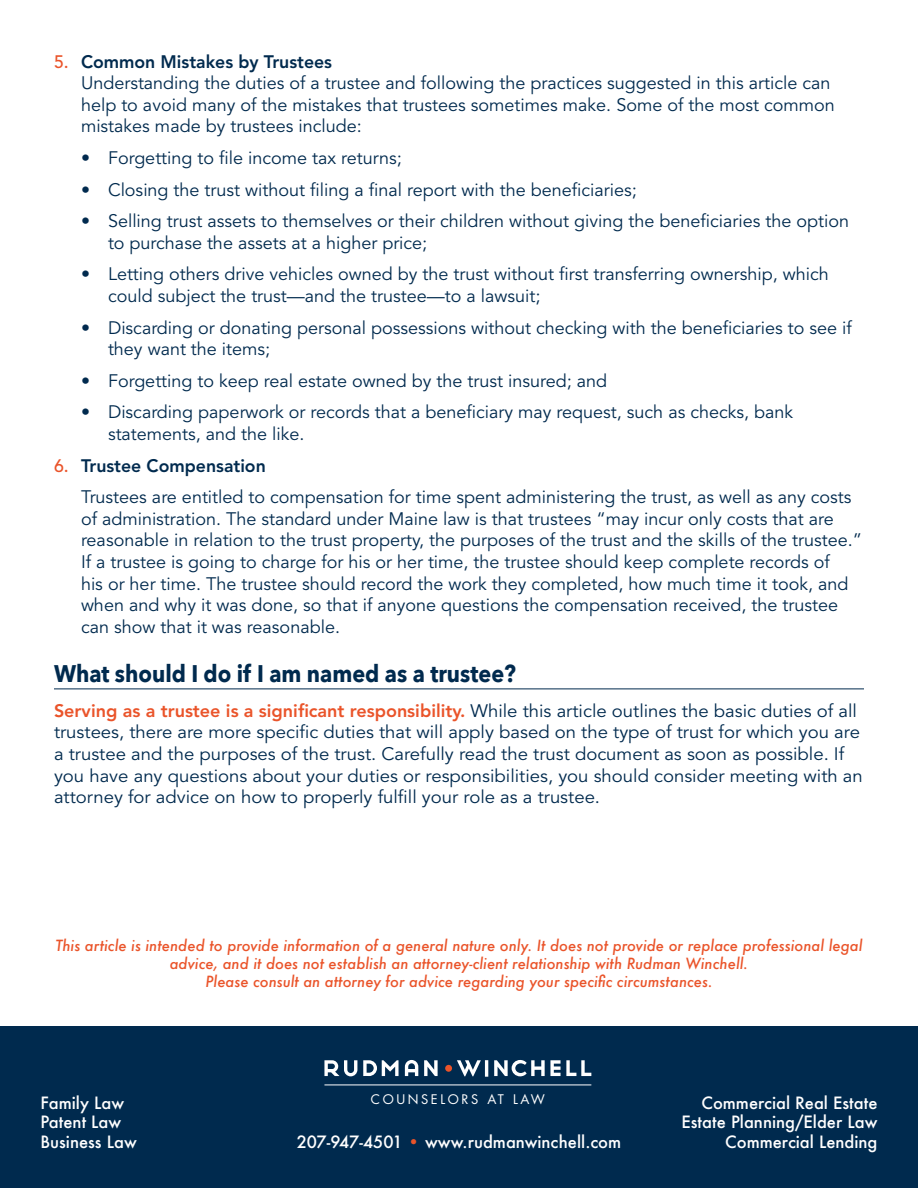
<style>
.page{position:relative;width:918px;height:1188px;background:#fff}
.page>*{position:absolute;margin:0;border:0;box-sizing:border-box;transform-origin:0 0}
.Speaker_name{font:700 24px "Avenir Next";color:#002a4e;scale:.9 1}
.bullet{font:18px/21.6px "Avenir LT Std";color:#002a4e}
.bullet-2{font:800 18px "Avenir LT Std";color:#002a4e}
.t1{font:500 16.5px/19.8px "Futura";color:#fff}
.t2{font:italic 500 15px/18px "Futura";color:#ea542a;text-align:center}
.t3{font:12.9px "Futura";letter-spacing:.2em;color:#fff}
.s1{font-weight:500;color:#ea542a}
.s2{font-weight:800}
.s3{font-weight:800;color:#ea542a}
.s4{color:#ea542a}
</style>
<div class="page">
<div style="left:0;top:1026px;width:918px;height:162px;background:#002a4e"></div>
<svg style="left:324px;top:1060px;width:267px;height:17px"></svg>
<div style="left:445px;top:1065px;width:7px;height:7px;background:#ea542a;border-radius:50%"></div>
<hr style="left:324px;top:1085px;width:267px;height:1px;background:#fff">
<hr style="left:54px;top:689px;width:810px;height:1px;background:#002a4e">
<p class="bullet" style="left:81px;top:51px;width:755px;text-indent:-27px"><span class="s1">5.</span> <span class="s2">Common Mistakes by Trustees<br></span>Understanding the duties of a trustee and following the practices suggested in this article can help to avoid many of the mistakes that trustees sometimes make. Some of the most common mistakes made by trustees include:</p>
<p class="bullet" style="left:81px;top:148px;width:322px">• Forgetting to file income tax returns;</p>
<p class="bullet" style="left:81px;top:179px;width:557px">• Closing the trust without filing a final report with the beneficiaries;</p>
<p class="bullet" style="left:108px;top:211px;width:743px;text-indent:-27px">• Selling trust assets to themselves or their children without giving the beneficiaries the option to purchase the assets at a higher price;</p>
<p class="bullet" style="left:108px;top:264px;width:722px;text-indent:-27px">• Letting others drive vehicles owned by the trust without first transferring ownership, which could subject the trust—and the trustee—to a lawsuit;</p>
<p class="bullet" style="left:108px;top:317px;width:745px;text-indent:-27px">• Discarding or donating personal possessions without checking with the beneficiaries to see if they want the items;</p>
<p class="bullet" style="left:81px;top:370px;width:528px">• Forgetting to keep real estate owned by the trust insured; and</p>
<p class="bullet" style="left:108px;top:402px;width:687px;text-indent:-27px">• Discarding paperwork or records that a beneficiary may request, such as checks, bank statements, and the like.</p>
<p class="bullet-2" style="left:54px;top:455px;width:213px"><span class="s1">6.</span> Trustee Compensation</p>
<p class="bullet" style="left:81px;top:487px;width:783px">Trustees are entitled to compensation for time spent administering the trust, as well as any costs of administration. The standard under Maine law is that trustees “may incur only costs that are reasonable in relation to the trust property, the purposes of the trust and the skills of the trustee.” If a trustee is going to charge for his or her time, the trustee should keep complete records of<br>his or her time. The trustee should record the work they completed, how much time it took, and when and why it was done, so that if anyone questions the compensation received, the trustee can show that it was reasonable.</p>
<p class="Speaker_name" style="left:54px;top:653px;width:515px">What should I do if I am named as a trustee?</p>
<p class="bullet" style="left:54px;top:700px;width:810px"><span class="s3">Serving as a trustee is a significant responsibility.</span> While this article outlines the basic duties of all trustees, there are more specific duties that will apply based on the type of trust for which you are a trustee and the purposes of the trust. Carefully read the trust document as soon as possible. If you have any questions about your duties or responsibilities, you should consider meeting with an attorney for advice on how to properly fulfill your role as a trustee.</p>
<p class="t2" style="left:55px;top:936px;width:809px">This article is intended to provide information of a general nature only. It does not provide or replace professional legal advice, and it does not establish an attorney-client relationship with Rudman Winchell.<br>Please consult an attorney for advice regarding your specific circumstances.</p>
<p class="t3" style="left:371px;top:1090px;width:176px">COUNSELORS AT LAW</p>
<p class="t1" style="left:40px;top:1092px;width:98px">Family Law<br>Patent Law<br>Business Law</p>
<p class="t1" style="left:682px;top:1092px;width:197px;text-align:right">Commercial Real Estate<br>Estate Planning/Elder Law<br>Commercial Lending</p>
<p class="t1" style="left:297px;top:1131px;width:326px">207-947-4501 <span class="s4">•</span> www.rudmanwinchell.com</p>
</div>
